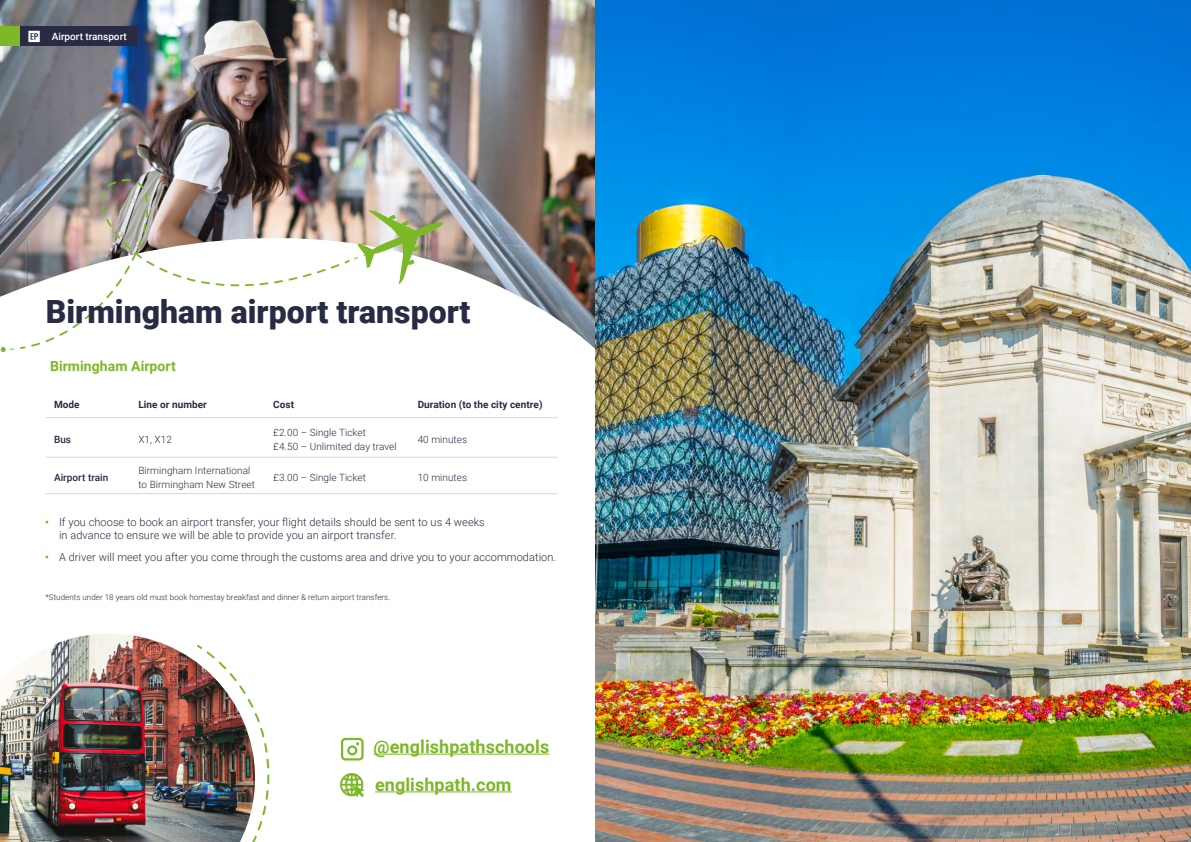
<style>
.page{position:relative;width:1191px;height:842px;background:#fff}
.page>*{position:absolute;margin:0;border:0;box-sizing:border-box;transform-origin:0 0}
.t1{font:900 32px "Roboto";color:#282b43}
.t2{font:700 18px/37.8px "Roboto";letter-spacing:.005em;color:#7db828}
.t3{font:700 14px "Roboto";letter-spacing:.005em;color:#7db828}
.t4{font:300 11px/13.2px "Roboto";letter-spacing:.005em;color:#282b43}
.t5{font:300 10px/14px "Roboto";letter-spacing:.005em;color:#282b43}
.t6{font:700 10px "Roboto";letter-spacing:.005em;color:#282b43}
.t7{font:500 10px "Roboto";color:#fff}
.t8{font:500 10px "Roboto";letter-spacing:.005em;color:#282b43}
.t9{font:300 8px "Roboto";letter-spacing:.005em;color:#282b43}
</style>
<div class="page">
<img style="left:0;top:0;width:595px;height:136px">
<svg style="left:0;top:136px;width:595px;height:662px"></svg>
<svg style="left:1px;top:347px;width:14px;height:5px"></svg>
<img style="left:30px;top:164px;width:314px;height:16px">
<img style="left:19px;top:180px;width:332px;height:170px">
<svg style="left:353px;top:210px;width:90px;height:74px"></svg>
<hr style="left:46px;top:493px;width:84px;height:1px;background:#d6d3db">
<hr style="left:130px;top:417px;width:135px;height:1px;background:#d6d3db">
<hr style="left:265px;top:417px;width:144px;height:1px;background:#d6d3db">
<hr style="left:265px;top:457px;width:144px;height:1px;background:#d6d3db">
<hr style="left:265px;top:493px;width:144px;height:1px;background:#d6d3db">
<hr style="left:409px;top:493px;width:148px;height:1px;background:#d6d3db">
<hr style="left:409px;top:417px;width:148px;height:1px;background:#d6d3db">
<hr style="left:409px;top:457px;width:148px;height:1px;background:#d6d3db">
<hr style="left:130px;top:457px;width:135px;height:1px;background:#d6d3db">
<hr style="left:130px;top:493px;width:135px;height:1px;background:#d6d3db">
<hr style="left:46px;top:417px;width:84px;height:1px;background:#d6d3db">
<hr style="left:46px;top:457px;width:84px;height:1px;background:#d6d3db">
<svg style="left:341px;top:738px;width:22px;height:22px"></svg>
<hr style="left:373px;top:754px;width:176px;height:1px;background:#7db828">
<hr style="left:375px;top:791px;width:136px;height:1px;background:#7db828">
<svg style="left:340px;top:773px;width:24px;height:24px"></svg>
<img style="left:0;top:633px;width:255px;height:209px">
<img style="left:78px;top:643px;width:208px;height:199px">
<div style="left:19px;top:27px;width:118px;height:19px;background:#282b43"></div>
<div style="left:0;top:27px;width:19px;height:19px;background:#7db828"></div>
<svg style="left:28px;top:31px;width:12px;height:11px"></svg>
<img style="left:595px;top:0;width:596px;height:842px">
<p class="t7" style="left:52px;top:30px;width:76px">Airport transport</p>
<h1 class="t1" style="left:46px;top:289px;width:426px">Birmingham airport transport</h1>
<p class="t3" style="left:50px;top:356px;width:127px">Birmingham Airport</p>
<p class="t6" style="left:54px;top:397px;width:27px">Mode</p>
<p class="t6" style="left:138px;top:397px;width:70px">Line or number</p>
<p class="t6" style="left:273px;top:397px;width:22px">Cost</p>
<p class="t6" style="left:418px;top:397px;width:126px">Duration (to the city centre)</p>
<p class="t8" style="left:54px;top:432px;width:19px">Bus</p>
<p class="t5" style="left:138px;top:432px;width:35px">X1, X12</p>
<p class="t5" style="left:273px;top:425px;width:125px">£2.00 – Single Ticket<br>£4.50 – Unlimited day travel</p>
<p class="t5" style="left:418px;top:432px;width:51px">40 minutes</p>
<p class="t8" style="left:54px;top:470px;width:56px">Airport train</p>
<p class="t5" style="left:138px;top:463px;width:118px">Birmingham International to Birmingham New Street</p>
<p class="t5" style="left:273px;top:470px;width:94px">£3.00 – Single Ticket</p>
<p class="t5" style="left:418px;top:470px;width:51px">10 minutes</p>
<p class="t4" style="left:59px;top:515px;width:427px">If you choose to book an airport transfer, your flight details should be sent to us 4 weeks in advance to ensure we will be able to provide you an airport transfer.</p>
<p class="t4" style="left:59px;top:550px;width:498px">A driver will meet you after you come through the customs area and drive you to your accommodation.</p>
<p class="t9" style="left:45px;top:592px;width:346px">*Students under 18 years old must book homestay breakfast and dinner &amp; return airport transfers.</p>
<h2 class="t2" style="left:373px;top:727px;width:177px">@englishpathschools englishpath.com</h2>
</div>
